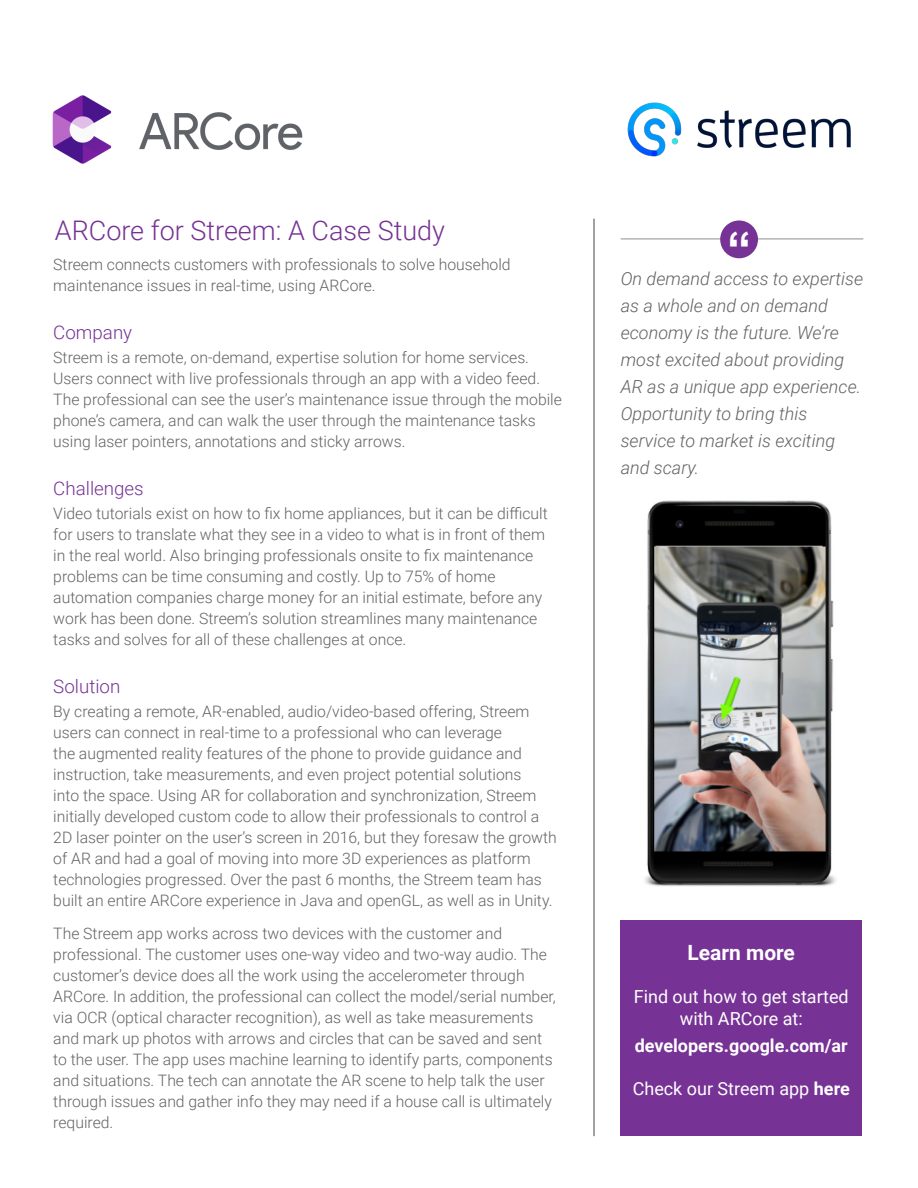
<style>
.page{position:relative;width:918px;height:1188px;background:#fff}
.page>*{position:absolute;margin:0;border:0;box-sizing:border-box;transform-origin:0 0}
.Body{font:700 48px "Arial";color:#fff}
.Head{font:300 27px "Roboto";color:#763294}
.t1{font:700 21px "Roboto";color:#fff}
.Head-2{font:300 18.75px "Roboto";color:#763294}
.Body-2{font:italic 300 18px/27px "Roboto";color:#636366}
.t2{font:18px "Roboto";color:#fff}
.t3{font:700 18px "Roboto";color:#fff}
.Body-3{font:300 15.75px/21px "Roboto";color:#636366}
.s1{font-weight:700}
</style>
<div class="page">
<hr style="left:593px;top:219px;width:2px;height:917px;background:#636366">
<hr style="left:621px;top:238px;width:242px;height:2px;background:#b2b4b3">
<div style="left:720px;top:221px;width:38px;height:37px;background:#763294;border-radius:50%"></div>
<img style="left:627px;top:102px;width:224px;height:55px">
<img style="left:645px;top:500px;width:191px;height:386px">
<img style="left:52px;top:95px;width:251px;height:69px">
<div style="left:621px;top:920px;width:241px;height:216px;background:#763294"></div>
<p class="Head" style="left:55px;top:212px;width:392px">ARCore for Streem: A Case Study</p>
<p class="Body-3" style="left:53px;top:253px;width:459px">Streem connects customers with professionals to solve household maintenance issues in real-time, using ARCore.</p>
<p class="Head-2" style="left:53px;top:319px;width:80px">Company</p>
<p class="Body-3" style="left:53px;top:346px;width:510px">Streem is a remote, on-demand, expertise solution for home services.<br>Users connect with live professionals through an app with a video feed.<br>The professional can see the user’s maintenance issue through the mobile phone’s camera, and can walk the user through the maintenance tasks using laser pointers, annotations and sticky arrows.</p>
<p class="Head-2" style="left:53px;top:475px;width:92px">Challenges</p>
<p class="Body-3" style="left:53px;top:503px;width:496px">Video tutorials exist on how to fix home appliances, but it can be difficult for users to translate what they see in a video to what is in front of them in the real world. Also bringing professionals onsite to fix maintenance problems can be time consuming and costly. Up to 75% of home automation companies charge money for an initial estimate, before any work has been done. Streem’s solution streamlines many maintenance tasks and solves for all of these challenges at once.</p>
<p class="Head-2" style="left:53px;top:673px;width:69px">Solution</p>
<p class="Body-3" style="left:53px;top:701px;width:505px">By creating a remote, AR-enabled, audio/video-based offering, Streem users can connect in real-time to a professional who can leverage<br>the augmented reality features of the phone to provide guidance and instruction, take measurements, and even project potential solutions<br>into the space. Using AR for collaboration and synchronization, Streem initially developed custom code to allow their professionals to control a 2D laser pointer on the user’s screen in 2016, but they foresaw the growth of AR and had a goal of moving into more 3D experiences as platform technologies progressed. Over the past 6 months, the Streem team has built an entire ARCore experience in Java and openGL, as well as in Unity.</p>
<p class="Body-3" style="left:53px;top:923px;width:504px">The Streem app works across two devices with the customer and professional. The customer uses one-way video and two-way audio. The customer’s device does all the work using the accelerometer through ARCore. In addition, the professional can collect the model/serial number, via OCR (optical character recognition), as well as take measurements and mark up photos with arrows and circles that can be saved and sent to the user. The app uses machine learning to identify parts, components and situations. The tech can annotate the AR scene to help talk the user through issues and gather info they may need if a house call is ultimately required.</p>
<p class="Body" style="left:727px;top:217px;width:25px">“</p>
<p class="Body-2" style="left:621px;top:264px;width:244px">On demand access to expertise as a whole and on demand economy is the future. We’re most excited about providing<br>AR as a unique app experience.<br>Opportunity to bring this service to market is exciting and scary.</p>
<p class="t1" style="left:688px;top:938px;width:109px">Learn more</p>
<p class="t2" style="left:634px;top:984px;width:216px">Find out how to get started</p>
<p class="t2" style="left:680px;top:1006px;width:124px">with ARCore at:</p>
<p class="t3" style="left:635px;top:1033px;width:215px">developers.google.com/ar</p>
<p class="t2" style="left:633px;top:1076px;width:219px">Check our Streem app <span class="s1">here</span></p>
</div>
